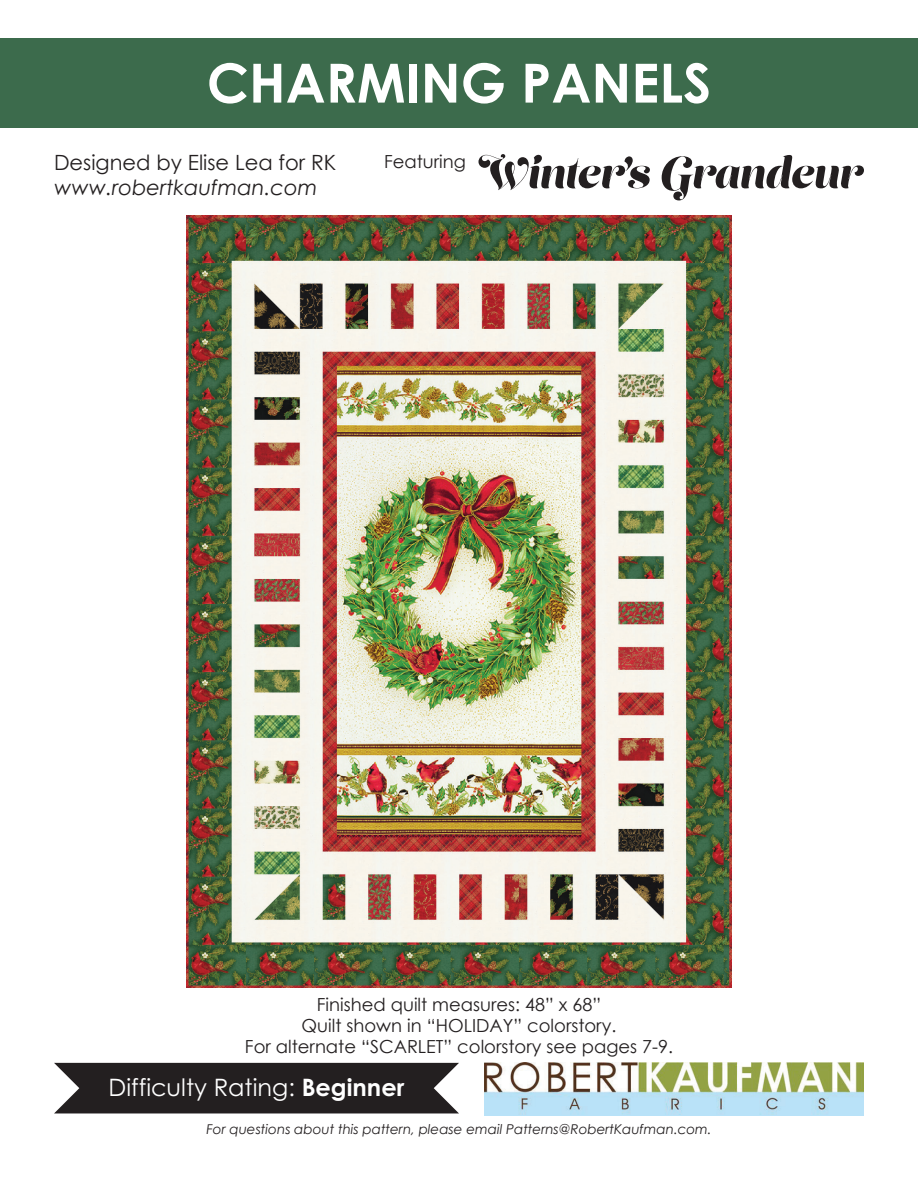
<style>
.page{position:relative;width:918px;height:1188px;background:#fff}
.page>*{position:absolute;margin:0;border:0;box-sizing:border-box;transform-origin:0 0}
.t1{font:700 67.5px "Century Gothic";color:#fff}
.t2{font:700 54px "Century Gothic";color:#fff}
.t3{font:24px "Century Gothic";color:#fff}
.t4{font:21px "Century Gothic";color:#231f20}
.t5{font:italic 21px "Century Gothic";color:#231f20}
.t6{font:18px/21px "Century Gothic";color:#231f20;text-align:center}
.t7{font:italic 13.5px "Century Gothic";color:#231f20}
.s1{font-weight:700}
</style>
<div class="page">
<div style="left:54px;top:1063px;width:405px;height:50px;background:#231f20"></div>
<div style="left:0;top:38px;width:918px;height:90px;background:#3c6b4c"></div>
<img style="left:484px;top:1063px;width:379px;height:52px">
<img style="left:187px;top:215px;width:544px;height:772px">
<svg style="left:478px;top:154px;width:172px;height:36px"></svg>
<svg style="left:662px;top:155px;width:202px;height:45px"></svg>
<h1 class="t1" style="left:290px;top:27px;width:334px">Just Kisses</h1>
<h2 class="t2" style="left:207px;top:42px;width:506px">CHARMING PANELS</h2>
<p class="t4" style="left:54px;top:148px;width:284px">Designed by Elise Lea for RK</p>
<p class="t5" style="left:54px;top:173px;width:265px">www.robertkaufman.com</p>
<p class="t6" style="left:384px;top:150px;width:83px">Featuring</p>
<p class="t6" style="left:245px;top:993px;width:430px">Finished quilt measures: 48” x 68”<br>Quilt shown in “HOLIDAY” colorstory.<br>For alternate “SCARLET” colorstory see pages 7-9.</p>
<h3 class="t3" style="left:109px;top:1070px;width:297px">Difficulty Rating: <span class="s1">Beginner</span></h3>
<p class="t7" style="left:206px;top:1120px;width:507px">For questions about this pattern, please email Patterns@RobertKaufman.com.</p>
</div>
